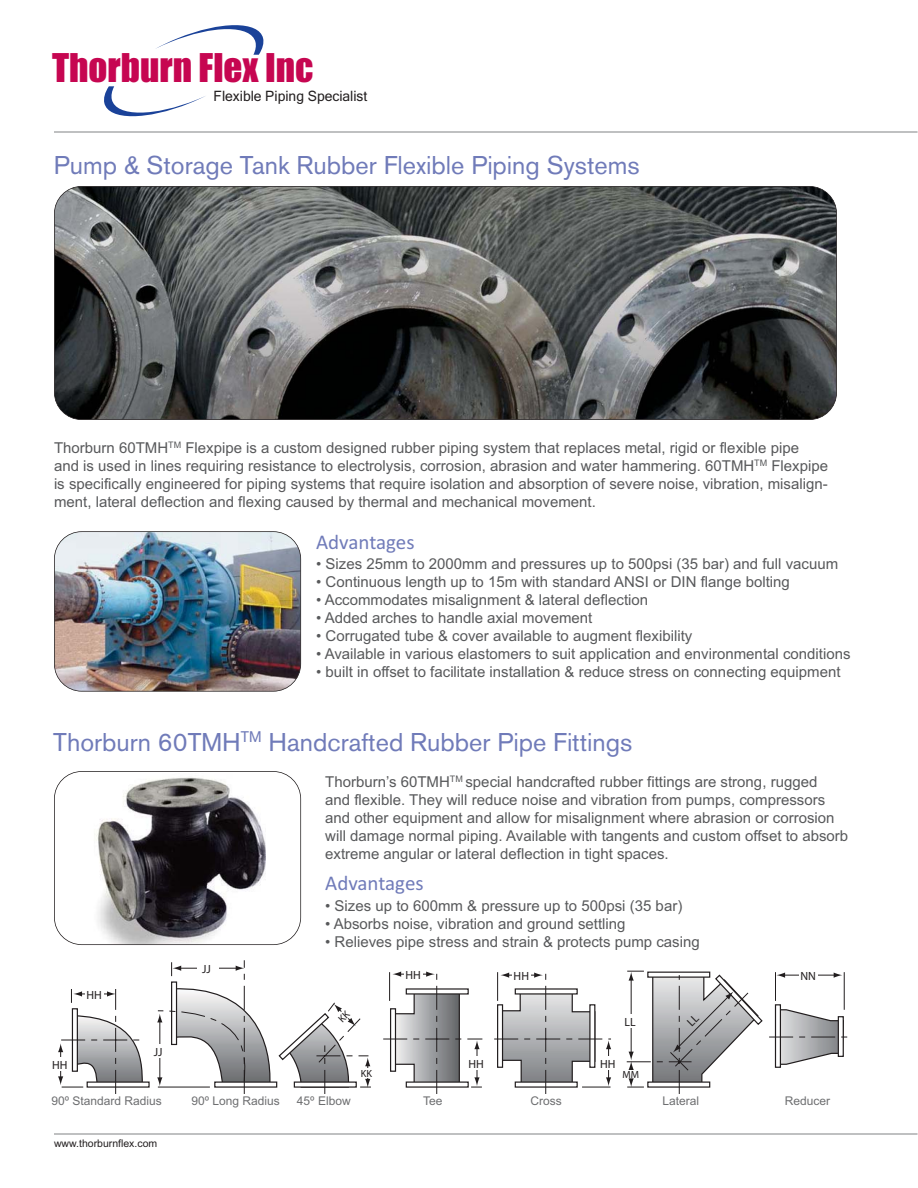
<style>
.page{position:relative;width:918px;height:1188px;background:#fff}
.page>*{position:absolute;margin:0;border:0;box-sizing:border-box;transform-origin:0 0}
.t1{font:36.6px "Impact";color:#c60651}
.t2{font:25.5px "Akzidenz Grotesk BQ";color:#707bb9}
.t3{font:21px "Calibri";color:#707bb9}
.t4{font:15px/18px "Arial";color:#58595b}
.t5{font:14.25px "Microsoft Sans Serif";color:#231f20}
.t6{font:12px "Arial";color:#6d6e70}
.t7{font:11.85px "Helvetica";color:#211d1e}
.t8{font:10.5px "Arial";color:#231f20}
.t9{font:10.35px "Helvetica";color:#211d1e}
</style>
<div class="page">
<hr style="left:54px;top:1134px;width:864px;height:1px;background:#808285">
<hr style="left:54px;top:132px;width:864px;height:1px;background:#808285">
<svg style="left:156px;top:25px;width:108px;height:30px"></svg>
<svg style="left:104px;top:86px;width:101px;height:30px"></svg>
<img style="left:54px;top:186px;width:783px;height:234px;border-radius:27px">
<div style="left:54px;top:186px;width:783px;height:234px;border:2px solid #231f20;border-radius:28px"></div>
<svg style="left:71px;top:960px;width:777px;height:134px"></svg>
<hr style="left:158px;top:1087px;width:52px;height:1px;background:#211d1e">
<svg style="left:171px;top:962px;width:10px;height:14px"></svg>
<hr style="left:844px;top:972px;width:1px;height:38px;background:#211d1e">
<svg style="left:107px;top:991px;width:9px;height:6px"></svg>
<svg style="left:71px;top:989px;width:11px;height:14px"></svg>
<div style="left:85px;top:987px;width:19px;height:14px;background:#fff"></div>
<svg style="left:389px;top:972px;width:72px;height:115px"></svg>
<div style="left:404px;top:967px;width:19px;height:14px;background:#fff"></div>
<div style="left:512px;top:968px;width:19px;height:14px;background:#fff"></div>
<hr style="left:783px;top:975px;width:52px;height:1px;background:#211d1e">
<svg style="left:834px;top:973px;width:8px;height:5px"></svg>
<svg style="left:775px;top:972px;width:10px;height:29px"></svg>
<div style="left:799px;top:968px;width:19px;height:14px;background:#fff"></div>
<hr style="left:631px;top:979px;width:1px;height:74px;background:#211d1e">
<svg style="left:627px;top:1078px;width:17px;height:10px"></svg>
<svg style="left:627px;top:971px;width:17px;height:10px"></svg>
<svg style="left:629px;top:1052px;width:5px;height:18px"></svg>
<div style="left:620px;top:1014px;width:21px;height:14px;background:#fff"></div>
<hr style="left:477px;top:1047px;width:1px;height:32px;background:#211d1e">
<svg style="left:471px;top:1077px;width:11px;height:11px"></svg>
<svg style="left:474px;top:1040px;width:6px;height:9px"></svg>
<div style="left:466px;top:1056px;width:21px;height:14px;background:#fff"></div>
<svg style="left:497px;top:972px;width:114px;height:116px"></svg>
<div style="left:598px;top:1056px;width:20px;height:14px;background:#fff"></div>
<div style="left:357px;top:1068px;width:21px;height:9px;background:#fff"></div>
<svg style="left:157px;top:985px;width:115px;height:102px"></svg>
<div style="left:149px;top:1044px;width:21px;height:14px;background:#fff"></div>
<svg style="left:58px;top:1014px;width:85px;height:74px"></svg>
<div style="left:50px;top:1057px;width:20px;height:14px;background:#fff"></div>
<img style="left:54px;top:532px;width:247px;height:159px;border-radius:27px">
<div style="left:54px;top:531px;width:247px;height:161px;border:2px solid #231f20;border-radius:28px"></div>
<img style="left:94px;top:777px;width:172px;height:165px">
<div style="left:54px;top:771px;width:247px;height:174px;border:2px solid #231f20;border-radius:28px"></div>
<svg style="left:278px;top:1002px;width:93px;height:86px"></svg>
<svg style="left:652px;top:972px;width:112px;height:113px"></svg>
<h1 class="t1" style="left:52px;top:56px;width:263px">Thorburn Flex Inc</h1>
<p class="t5" style="left:214px;top:87px;width:155px">Flexible Piping Specialist</p>
<h2 class="t2" style="left:54px;top:155px;width:587px">Pump &amp; Storage Tank Rubber Flexible Piping Systems</h2>
<p class="t4" style="left:54px;top:441px;width:776px">Thorburn 60TMH<sup>TM</sup> Flexpipe is a custom designed rubber piping system that replaces metal, rigid or flexible pipe<br>and is used in lines requiring resistance to electrolysis, corrosion, abrasion and water hammering. 60TMH<sup>TM</sup> Flexpipe is specifically engineered for piping systems that require isolation and absorption of severe noise, vibration, misalign&shy;ment, lateral deflection and flexing caused by thermal and mechanical movement.</p>
<h3 class="t3" style="left:316px;top:535px;width:100px">Advantages</h3>
<p class="t4" style="left:316px;top:556px;width:524px">• Sizes 25mm to 2000mm and pressures up to 500psi (35 bar) and full vacuum</p>
<p class="t4" style="left:316px;top:574px;width:475px">• Continuous length up to 15m with standard ANSI or DIN flange bolting</p>
<p class="t4" style="left:316px;top:592px;width:334px">• Accommodates misalignment &amp; lateral deflection</p>
<p class="t4" style="left:316px;top:610px;width:278px">• Added arches to handle axial movement</p>
<p class="t4" style="left:316px;top:628px;width:378px">• Corrugated tube &amp; cover available to augment flexibility</p>
<p class="t4" style="left:316px;top:646px;width:536px">• Available in various elastomers to suit application and environmental conditions</p>
<p class="t4" style="left:316px;top:664px;width:526px">• built in offset to facilitate installation &amp; reduce stress on connecting equipment</p>
<h2 class="t2" style="left:53px;top:732px;width:581px">Thorburn 60TMH<sup>TM</sup> Handcrafted Rubber Pipe Fittings</h2>
<p class="t4" style="left:325px;top:774px;width:525px">Thorburn’s 60TMH<sup>TM</sup> special handcrafted rubber fittings are strong, rugged<br>and flexible. They will reduce noise and vibration from pumps, compressors and other equipment and allow for misalignment where abrasion or corrosion will damage normal piping. Available with tangents and custom offset to absorb extreme angular or lateral deflection in tight spaces.</p>
<p class="t7" style="left:87px;top:990px;width:17px">HH</p>
<p class="t7" style="left:52px;top:1061px;width:17px">HH</p>
<p class="t7" style="left:154px;top:1048px;width:10px">JJ</p>
<p class="t7" style="left:202px;top:965px;width:10px">JJ</p>
<h3 class="t3" style="left:325px;top:876px;width:100px">Advantages</h3>
<p class="t4" style="left:325px;top:898px;width:359px">• Sizes up to 600mm &amp; pressure up to 500psi (35 bar)</p>
<p class="t4" style="left:325px;top:916px;width:302px">• Absorbs noise, vibration and ground settling</p>
<p class="t4" style="left:325px;top:934px;width:376px">• Relieves pipe stress and strain &amp; protects pump casing</p>
<p class="t9" style="left:361px;top:1069px;width:13px">KK</p>
<p class="t7" style="left:406px;top:971px;width:17px">HH</p>
<p class="t7" style="left:514px;top:972px;width:17px">HH</p>
<p class="t7" style="left:800px;top:972px;width:17px">NN</p>
<p class="t7" style="left:625px;top:1017px;width:13px">LL</p>
<p class="t7" style="left:468px;top:1060px;width:17px">HH</p>
<p class="t7" style="left:600px;top:1060px;width:17px">HH</p>
<p class="t9" style="left:623px;top:1071px;width:18px">MM</p>
<p class="t6" style="left:51px;top:1097px;width:112px">90º Standard Radius</p>
<p class="t6" style="left:191px;top:1097px;width:90px">90º Long Radius</p>
<p class="t6" style="left:297px;top:1097px;width:55px">45º Elbow</p>
<p class="t6" style="left:423px;top:1097px;width:21px">Tee</p>
<p class="t6" style="left:530px;top:1097px;width:33px">Cross</p>
<p class="t6" style="left:662px;top:1097px;width:38px">Lateral</p>
<p class="t6" style="left:785px;top:1097px;width:47px">Reducer</p>
<p class="t8" style="left:54px;top:1139px;width:105px">www.thorburnflex.com</p>
</div>
